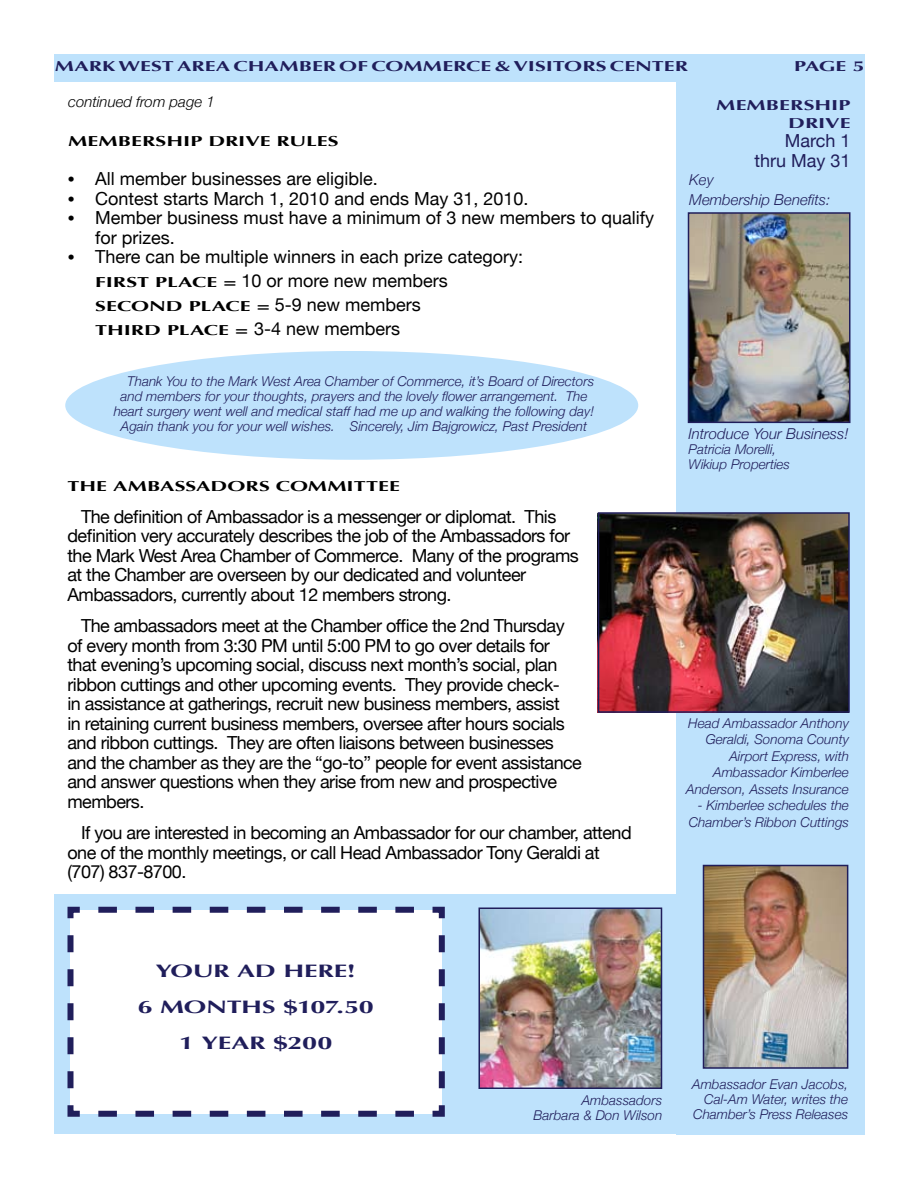
<style>
.page{position:relative;width:918px;height:1188px;background:#fff}
.page>*{position:absolute;margin:0;border:0;box-sizing:border-box;transform-origin:0 0}
.t1{font:18px/19.5px "Helvetica Neue";letter-spacing:-.03em;color:#000}
.t2{font:18px/24px "Helvetica Neue";color:#000}
.t3{font:700 18px "Optima";letter-spacing:-.01em;color:#201e5b;scale:1.5 1}
.t4{font:18px/19.5px "Helvetica Neue";color:#201e5b;text-align:right}
.t5{font:italic 300 15px/19.5px "Helvetica Neue";color:#201e5b}
.t6{font:italic 300 15px "Helvetica Neue";color:#000}
.t7{font:700 14.4px "Optima";color:#201e5b;scale:1.5 1}
.t8{font:700 14.4px "Optima";letter-spacing:.005em;color:#000;scale:1.5 1}
.t9{font:italic 300 13.5px/16.5px "Helvetica Neue";color:#201e5b;text-align:right}
.s1{font-family:"Times"}
.s2{font-family:"Optima";font-weight:700;font-size:14.4px}
</style>
<div class="page">
<div style="left:54px;top:895px;width:810px;height:239px;background:#bee2fc"></div>
<div style="left:676px;top:55px;width:189px;height:1080px;background:#bee2fc"></div>
<div style="left:54px;top:54px;width:811px;height:28px;background:#bee2fc"></div>
<img style="left:597px;top:513px;width:250px;height:199px">
<div style="left:598px;top:512px;width:252px;height:201px;border:2px solid #201e5b"></div>
<img style="left:691px;top:215px;width:156px;height:205px">
<div style="left:688px;top:212px;width:162px;height:211px;border:2px solid #201e5b"></div>
<img style="left:706px;top:868px;width:139px;height:198px">
<div style="left:703px;top:865px;width:145px;height:204px;border:2px solid #201e5b"></div>
<div style="left:65px;top:351px;width:573px;height:109px;background:#bee2fc;border-radius:50%"></div>
<svg style="left:67px;top:906px;width:378px;height:211px;background:#f3f4f7"></svg>
<img style="left:481px;top:911px;width:178px;height:175px">
<div style="left:478px;top:908px;width:184px;height:181px;border:2px solid #201e5b"></div>
<p class="t7" style="left:55px;top:58px;width:131px">MARK WEST AREA CHAMB</p>
<p class="t7" style="left:312px;top:58px;width:75px">ER OF COMM</p>
<p class="t7" style="left:442px;top:58px;width:165px">ERCE &amp; VISITORS CENTER</p>
<p class="t7" style="left:794px;top:58px;width:49px">PAGE 5</p>
<p class="t6" style="left:68px;top:93px;width:148px">continued from page 1</p>
<p class="t8" style="left:68px;top:133px;width:51px">MEMBERS</p>
<p class="t8" style="left:166px;top:133px;width:37px">HIP DRIVE</p>
<p class="t8" style="left:277px;top:133px;width:9px">RULES</p>
<p class="t2" style="left:68px;top:167px;width:311px"><span class="s1">•</span> All member businesses are eligible.</p>
<p class="t2" style="left:68px;top:186px;width:462px"><span class="s1">•</span> Contest starts March 1, 2010 and ends May 31, 2010.</p>
<p class="t2" style="left:95px;top:208px;width:560px;line-height:19.5px;text-indent:-27px"><span class="s1">•</span> Member business must have a minimum of 3 new members to qualify for prizes.</p>
<p class="t2" style="left:95px;top:245px;width:430px;text-indent:-27px"><span class="s1">•</span> There can be multiple winners in each prize category:<br><span class="s2">FIRST PLACE =</span> 10 or more new members <span class="s2">SECOND PLACE =</span> 5-9 new members<br><span class="s2">TH IRD PLACE =</span> 3-4 new members</p>
<p class="t7" style="left:716px;top:96px;width:51px">MEMBERS</p>
<p class="t7" style="left:815px;top:96px;width:25px">HIP</p>
<p class="t7" style="left:788px;top:114px;width:9px">DRIVE</p>
<p class="t4" style="left:754px;top:131px;width:98px">March 1 thru May 31</p>
<p class="t5" style="left:689px;top:170px;width:143px">Key<br>Membership Benefits:</p>
<p class="t9" style="left:127px;top:373px;width:468px">Thank You to the Mark West Area Chamber of Commerce, it’s Board of Directors</p>
<p class="t9" style="left:121px;top:388px;width:468px">and members for your thoughts, prayers and the lovely flower arrangement. The</p>
<p class="t9" style="left:114px;top:403px;width:482px">heart surgery went well and medical staff had me up and walking the following day!</p>
<p class="t9" style="left:121px;top:418px;width:468px">Again thank you for your well wishes. Sincerely, Jim Bajgrowicz, Past President</p>
<p class="t8" style="left:68px;top:478px;width:52px">TH E AMBA</p>
<p class="t8" style="left:175px;top:478px;width:103px">SSADORS COMM</p>
<p class="t8" style="left:347px;top:478px;width:37px">ITTEE</p>
<p class="t1" style="left:68px;top:506px;width:513px;text-indent:14px">The definition of Ambassador is a messenger or diplomat. This definition very accurately describes the job of the Ambassadors for the Mark West Area Chamber of Commerce. Many of the programs at the Chamber are overseen by our dedicated and volunteer Ambassadors, currently about 12 members strong.</p>
<p class="t1" style="left:68px;top:616px;width:516px;text-indent:14px">The ambassadors meet at the Chamber office the 2nd Thursday of every month from 3:30 PM until 5:00 PM to go over details for that evening’s upcoming social, discuss next month’s social, plan ribbon cuttings and other upcoming events. They provide check-<br>in assistance at gatherings, recruit new business members, assist<br>in retaining current business members, oversee after hours socials and ribbon cuttings. They are often liaisons between businesses and the chamber as they are the “go-to” people for event assistance and answer questions when they arise from new and prospective members.</p>
<p class="t1" style="left:68px;top:823px;width:566px;text-indent:14px">If you are interested in becoming an Ambassador for our chamber, attend one of the monthly meetings, or call Head Ambassador Tony Geraldi at (707) 837-8700.</p>
<p class="t5" style="left:688px;top:423px;width:162px">Introduce Your Business!</p>
<p class="t9" style="left:688px;top:441px;width:103px;line-height:15px;text-align:left">Patricia Morelli,<br>Wikiup Properties</p>
<p class="t9" style="left:686px;top:715px;width:164px">Head Ambassador Anthony<br>Geraldi, Sonoma County<br>Airport Express, with<br>Ambassador Kimberlee<br>Anderson, Assets Insurance</p>
<p class="t9" style="left:689px;top:797px;width:162px">- Kimberlee schedules the<br>Chamber’s Ribbon Cuttings</p>
<p class="t3" style="left:156px;top:960px;width:14px">YOUR</p>
<p class="t3" style="left:237px;top:960px;width:55px">AD HERE</p>
<p class="t3" style="left:347px;top:960px;width:7px">!</p>
<p class="t3" style="left:138px;top:996px;width:159px">6 MONTHS $107.50</p>
<p class="t3" style="left:179px;top:1032px;width:104px">1 YEAR $200</p>
<p class="t9" style="left:534px;top:1092px;width:130px;line-height:15px">Ambassadors<br>Barbara &amp; Don Wilson</p>
<p class="t9" style="left:692px;top:1077px;width:158px;line-height:15px">Ambassador Evan Jacobs,<br>Cal-Am Water, writes the<br>Chamber’s Press Releases</p>
</div>
